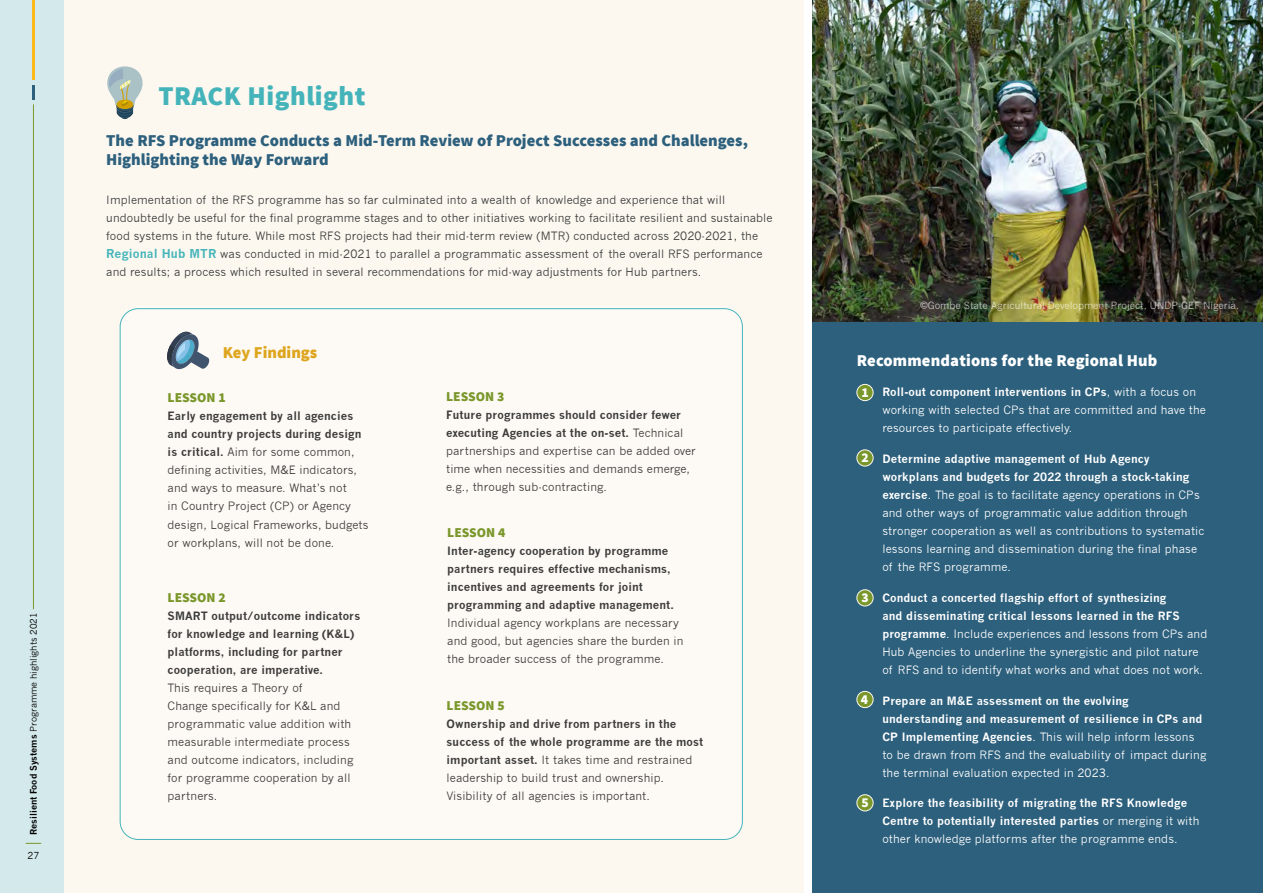
<style>
.page{position:relative;width:1263px;height:893px;background:#fff}
.page>*{position:absolute;margin:0;border:0;box-sizing:border-box;transform-origin:0 0}
.t1{font:900 27px "Equilibrium";letter-spacing:.02em;color:#45b4ba}
.t2{font:900 16.5px/19.5px "Equilibrium";color:#2d607d}
.t3{font:900 16.5px "Equilibrium";letter-spacing:.01em;color:#fff}
.t4{font:900 16.5px "Equilibrium";color:#dea51e}
.t5{font:900 13.5px "Equilibrium";color:#7a972b}
.t6{font:900 13.5px "Equilibrium";color:#fff}
.t7{font:11.25px/18px "News Gothic";letter-spacing:.01em;color:#3c3c3b}
.t8{font:11.25px/18px "News Gothic";letter-spacing:.01em;color:#fff}
.t9{font:700 11.25px/18px "News Gothic";letter-spacing:.01em;color:#3c3c3b}
.t10{font:700 11.25px/18px "News Gothic";letter-spacing:.01em;color:#fff}
.t11{font:9.75px "News Gothic";color:#fff}
.t12{font:9.45px "News Gothic";color:#000}
.t13{font:8.85px "News Gothic";color:#000}
.s1{font-weight:700}
.s2{font-weight:700;font-size:12px;color:#45b4ba}
.s3{font-weight:400}
</style>
<div class="page">
<div style="left:64px;top:0;width:740px;height:893px;background:#fcf8f0"></div>
<div style="left:120px;top:306px;width:623px;height:533px;background:#fdfaf5;border-radius:18px"></div>
<div style="left:813px;top:0;width:450px;height:893px;background:#2d607d"></div>
<div style="left:0;top:0;width:64px;height:893px;background:#d4e9eb"></div>
<div style="left:857px;top:384px;width:16px;height:17px;background:#7a972b;border-radius:50%"></div>
<div style="left:856px;top:384px;width:17px;height:17px;border:1px solid #fcf8f0;border-radius:50%"></div>
<div style="left:857px;top:450px;width:16px;height:16px;background:#7a972b;border-radius:50%"></div>
<div style="left:856px;top:449px;width:17px;height:17px;border:1px solid #fcf8f0;border-radius:50%"></div>
<div style="left:857px;top:590px;width:16px;height:16px;background:#7a972b;border-radius:50%"></div>
<div style="left:856px;top:589px;width:17px;height:17px;border:1px solid #fcf8f0;border-radius:50%"></div>
<div style="left:857px;top:691px;width:16px;height:17px;background:#7a972b;border-radius:50%"></div>
<div style="left:856px;top:691px;width:17px;height:17px;border:1px solid #fcf8f0;border-radius:50%"></div>
<div style="left:857px;top:795px;width:16px;height:16px;background:#7a972b;border-radius:50%"></div>
<div style="left:856px;top:794px;width:17px;height:17px;border:1px solid #fcf8f0;border-radius:50%"></div>
<svg style="left:167px;top:332px;width:43px;height:38px"></svg>
<svg style="left:26px;top:843px;width:15px;height:1px"></svg>
<hr style="left:32px;top:0;width:3px;height:80px;background:#feba1b">
<hr style="left:32px;top:85px;width:3px;height:15px;background:#2d607d">
<hr style="left:33px;top:104px;width:1px;height:505px;background:#7a972b">
<img style="left:813px;top:0;width:450px;height:322px">
<svg style="left:107px;top:66px;width:36px;height:53px"></svg>
<p class="t13" style="left:28px;top:835px;width:224px;rotate:-90deg"><span class="s1">Resilient Food Systems</span> Programme highlights 2021</p>
<p class="t12" style="left:28px;top:850px;width:13px">27</p>
<h1 class="t1" style="left:158px;top:79px;width:209px">TRACK Highlight</h1>
<h2 class="t2" style="left:106px;top:131px;width:643px">The RFS Programme Conducts a Mid-Term Review of Project Successes and Challenges,<br>Highlighting the Way Forward</h2>
<p class="t7" style="left:106px;top:191px;width:668px">Implementation of the RFS programme has so far culminated into a wealth of knowledge and experience that will undoubtedly be useful for the final programme stages and to other initiatives working to facilitate resilient and sustainable food systems in the future. While most RFS projects had their mid-term review (MTR) conducted across 2020-2021, the <span class="s2">Regional Hub MTR</span> was conducted in mid-2021 to parallel a programmatic assessment of the overall RFS performance and results; a process which resulted in several recommendations for mid-way adjustments for Hub partners.</p>
<h2 class="t4" style="left:223px;top:342px;width:96px">Key Findings</h2>
<p class="t5" style="left:168px;top:389px;width:60px">LESSON 1</p>
<p class="t7" style="left:168px;top:407px;width:202px"><span class="s1">Early engagement by all agencies and country projects during design is critical.</span> Aim for some common, defining activities, M&amp;E indicators, and ways to measure. What’s not<br>in Country Project (CP) or Agency design, Logical Frameworks, budgets or workplans, will not be done.</p>
<p class="t5" style="left:168px;top:589px;width:60px">LESSON 2</p>
<p class="t9" style="left:168px;top:607px;width:194px">SMART output/outcome indicators for knowledge and learning (K&amp;L) platforms, including for partner cooperation, are imperative.</p>
<p class="t7" style="left:168px;top:679px;width:187px">This requires a Theory of<br>Change specifically for K&amp;L and programmatic value addition with measurable intermediate process and outcome indicators, including for programme cooperation by all partners.</p>
<p class="t5" style="left:446px;top:388px;width:60px">LESSON 3</p>
<p class="t7" style="left:446px;top:406px;width:251px"><span class="s1">Future programmes should consider fewer executing Agencies at the on-set.</span> Technical partnerships and expertise can be added over time when necessities and demands emerge, e.g., through sub-contracting.</p>
<p class="t5" style="left:447px;top:524px;width:60px">LESSON 4</p>
<p class="t9" style="left:447px;top:542px;width:228px">Inter-agency cooperation by programme partners requires effective mechanisms, incentives and agreements for joint programming and adaptive management.</p>
<p class="t7" style="left:447px;top:614px;width:238px">Individual agency workplans are necessary and good, but agencies share the burden in the broader success of the programme.</p>
<p class="t5" style="left:446px;top:697px;width:60px">LESSON 5</p>
<p class="t7" style="left:446px;top:715px;width:258px"><span class="s1">Ownership and drive from partners in the success of the whole programme are the most important asset.</span> It takes time and restrained leadership to build trust and ownership.<br>Visibility of all agencies is important.</p>
<p class="t11" style="left:920px;top:300px;width:320px">©Gombe State Agricultural Development Project, UNDP-GEF Nigeria.</p>
<h2 class="t3" style="left:857px;top:349px;width:302px">Recommendations for the Regional Hub</h2>
<p class="t8" style="left:882px;top:383px;width:325px;text-indent:-17px"><span class="s1">• Roll-out component interventions in CPs</span>, with a focus on working with selected CPs that are committed and have the resources to participate effectively.</p>
<p class="t8" style="left:882px;top:450px;width:324px;text-indent:-17px"><span class="s1">• Determine adaptive management of Hub Agency workplans and budgets for 2022 through a stock-taking exercise</span>. The goal is to facilitate agency operations in CPs and other ways of programmatic value addition through stronger cooperation as well as contributions to systematic lessons learning and dissemination during the final phase of the RFS programme.</p>
<p class="t8" style="left:882px;top:589px;width:326px;text-indent:-17px"><span class="s1">• Conduct a concerted flagship effort of synthesizing<br>and disseminating critical lessons learned in the RFS programme</span>. Include experiences and lessons from CPs and Hub Agencies to underline the synergistic and pilot nature of RFS and to identify what works and what does not work.</p>
<p class="t8" style="left:882px;top:692px;width:326px;text-indent:-17px"><span class="s1">• Prepare an M&amp;E assessment on the evolving understanding and measurement of resilience in CPs and CP Implementing Agencies</span>. This will help inform lessons to be drawn from RFS and the evaluability of impact during the terminal evaluation expected in 2023.</p>
<p class="t10" style="left:882px;top:794px;width:319px;text-indent:-17px">• Explore the feasibility of migrating the RFS Knowledge<br>Centre to potentially interested parties <span class="s3">or merging it with other knowledge platforms after the programme ends.</span></p>
<p class="t6" style="left:861px;top:383px;width:9px">1</p>
<p class="t6" style="left:861px;top:449px;width:9px">2</p>
<p class="t6" style="left:861px;top:589px;width:9px">3</p>
<p class="t6" style="left:861px;top:690px;width:9px">4</p>
<p class="t6" style="left:861px;top:794px;width:9px">5</p>
</div>
